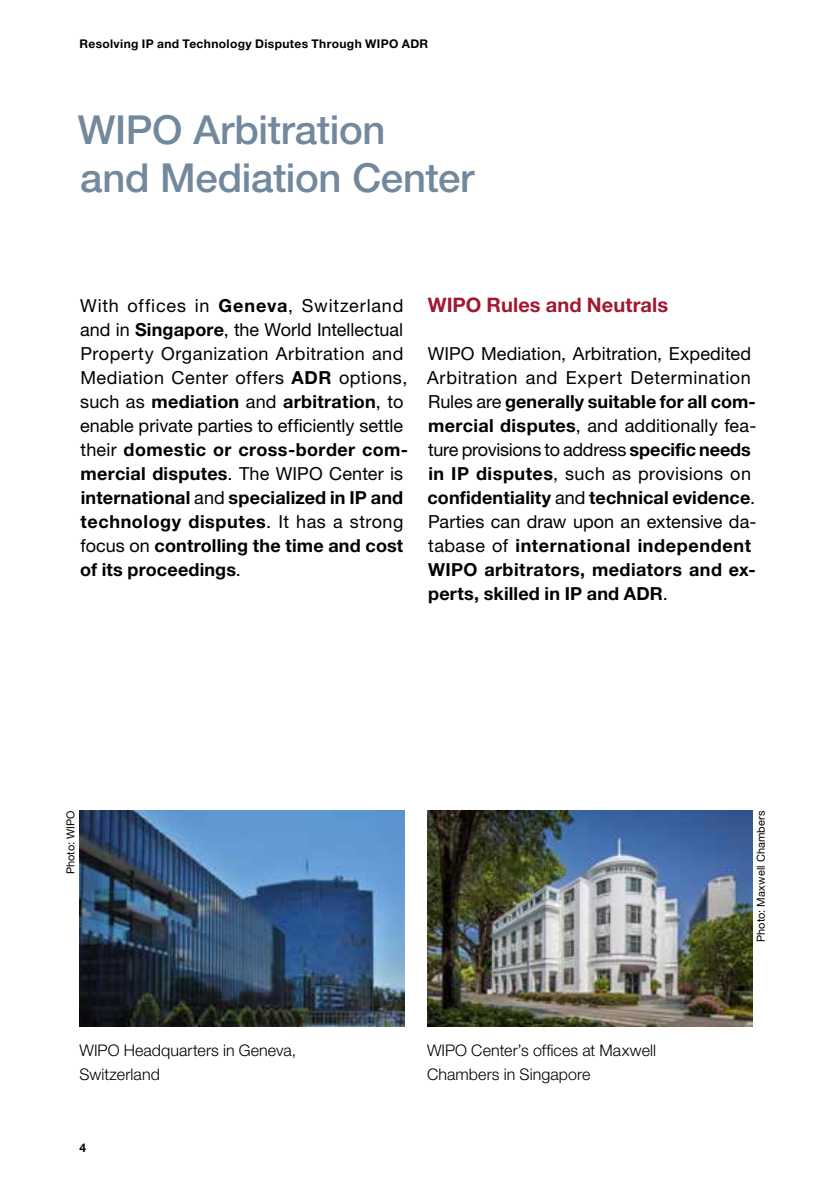
<style>
.page{position:relative;width:840px;height:1191px;background:#fff}
.page>*{position:absolute;margin:0;border:0;box-sizing:border-box;transform-origin:0 0}
.t1{font:500 40px/48px "Helvetica Neue LT Std";letter-spacing:-.01em;color:#72899d}
.t2{font:700 20px "Helvetica Neue LT Std";letter-spacing:.005em;color:#a2182f}
.t3{font:18px/24px "Helvetica Neue LT Std";letter-spacing:.01em;color:#000}
.t4{font:300 16px/24px "Helvetica Neue LT Std";letter-spacing:.005em;color:#000}
.t5{font:700 12px "Helvetica Neue LT Std";letter-spacing:.03em;color:#000}
.t6{font:11px "Helvetica Neue LT Std";letter-spacing:.01em;color:#000}
.s1{font-weight:700}
</style>
<div class="page">
<img style="left:79px;top:810px;width:325px;height:216px">
<img style="left:427px;top:810px;width:324px;height:216px">
<p class="t5" style="left:79px;top:36px;width:350px">Resolving IP and Technology Disputes Through WIPO ADR</p>
<h1 class="t1" style="left:78px;top:105px;width:397px">WIPO Arbitration<br>and Mediation Center</h1>
<p class="t3" style="left:80px;top:293px;width:329px">With offices in <span class="s1">Geneva</span>, Switzerland and in <span class="s1">Singapore</span>, the World Intellectual Property Organization Arbitration and Mediation Center offers <span class="s1">ADR</span> options, such as <span class="s1">mediation</span> and <span class="s1">arbitration</span>, to enable private parties to efficiently settle their <span class="s1">domestic or cross-border com&shy;mercial disputes</span>. The WIPO Center is <span class="s1">international</span> and <span class="s1">specialized in IP and technology disputes</span>. It has a strong focus on <span class="s1">controlling the time and cost of its proceedings</span>.</p>
<p class="t2" style="left:427px;top:293px;width:242px">WIPO Rules and Neutrals</p>
<p class="t3" style="left:427px;top:341px;width:330px">WIPO Mediation, Arbitration, Expedited Arbitration and Expert Determination Rules are <span class="s1">generally suitable for all com&shy;mercial disputes</span>, and additionally fea&shy;ture provisions to address <span class="s1">specific needs in IP disputes</span>, such as provisions on <span class="s1">confidentiality</span> and <span class="s1">technical evidence</span>.<br>Parties can draw upon an extensive da&shy;tabase of <span class="s1">international independent WIPO arbitrators, mediators and ex&shy;perts, skilled in IP and ADR</span>.</p>
<p class="t6" style="left:64px;top:874px;width:66px;rotate:-90deg">Photo: WIPO</p>
<p class="t4" style="left:79px;top:1038px;width:218px">WIPO Headquarters in Geneva,<br>Switzerland</p>
<p class="t4" style="left:427px;top:1038px;width:230px">WIPO Center’s offices at Maxwell<br>Chambers in Singapore</p>
<p class="t5" style="left:79px;top:1140px;width:8px">4</p>
<p class="t6" style="left:754px;top:942px;width:133px;rotate:-90deg">Photo: Maxwell Chambers</p>
</div>
